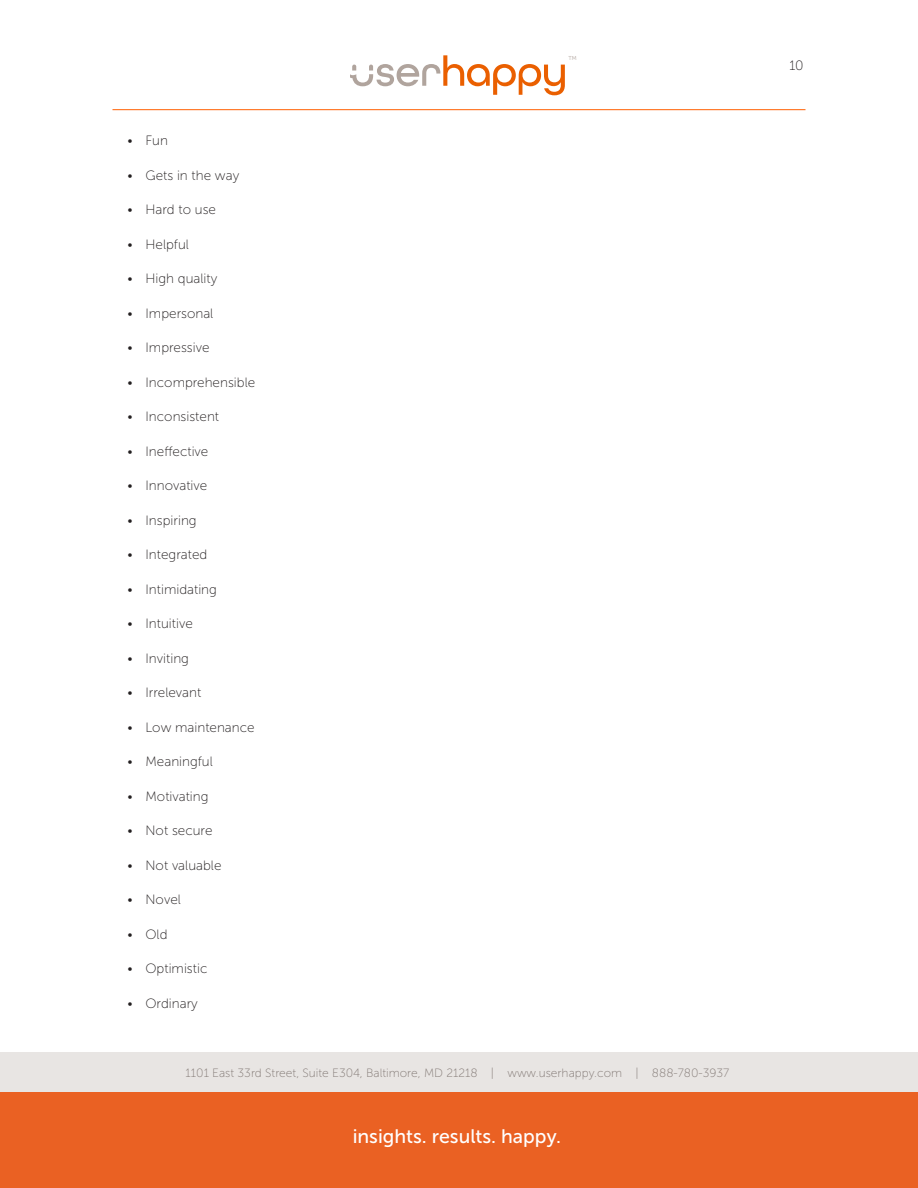
<style>
.page{position:relative;width:918px;height:1188px;background:#fff}
.page>*{position:absolute;margin:0;border:0;box-sizing:border-box;transform-origin:0 0}
.t1{font:19.5px "Museo Sans 500";color:#fff}
.t2{font:13.5px "Museo Sans 100";color:#231f20}
.t3{font:12px "Museo Sans 100";color:#827975}
.t4{font:5.7px "Museo Sans 300";color:#b0a49d}
</style>
<div class="page">
<div style="left:0;top:1052px;width:918px;height:48px;background:#e8e5e3"></div>
<svg style="left:350px;top:55px;width:215px;height:40px"></svg>
<hr style="left:112px;top:109px;width:694px;height:1px;background:#ff5f00">
<div style="left:0;top:1092px;width:918px;height:96px;background:#ea6123"></div>
<p class="t2" style="left:128px;top:133px;width:42px">• Fun</p>
<p class="t2" style="left:128px;top:168px;width:113px">• Gets in the way</p>
<p class="t2" style="left:128px;top:202px;width:90px">• Hard to use</p>
<p class="t2" style="left:128px;top:237px;width:63px">• Helpful</p>
<p class="t2" style="left:128px;top:271px;width:91px">• High quality</p>
<p class="t2" style="left:128px;top:306px;width:87px">• Impersonal</p>
<p class="t2" style="left:128px;top:340px;width:84px">• Impressive</p>
<p class="t2" style="left:128px;top:375px;width:129px">• Incomprehensible</p>
<p class="t2" style="left:128px;top:409px;width:93px">• Inconsistent</p>
<p class="t2" style="left:128px;top:444px;width:82px">• Ineffective</p>
<p class="t2" style="left:128px;top:478px;width:81px">• Innovative</p>
<p class="t2" style="left:128px;top:513px;width:71px">• Inspiring</p>
<p class="t2" style="left:128px;top:547px;width:81px">• Integrated</p>
<p class="t2" style="left:128px;top:582px;width:91px">• Intimidating</p>
<p class="t2" style="left:128px;top:616px;width:67px">• Intuitive</p>
<p class="t2" style="left:128px;top:651px;width:63px">• Inviting</p>
<p class="t2" style="left:128px;top:685px;width:75px">• Irrelevant</p>
<p class="t2" style="left:128px;top:720px;width:129px">• Low maintenance</p>
<p class="t2" style="left:128px;top:754px;width:87px">• Meaningful</p>
<p class="t2" style="left:128px;top:789px;width:83px">• Motivating</p>
<p class="t2" style="left:128px;top:823px;width:87px">• Not secure</p>
<p class="t2" style="left:128px;top:858px;width:96px">• Not valuable</p>
<p class="t2" style="left:128px;top:892px;width:55px">• Novel</p>
<p class="t2" style="left:128px;top:927px;width:42px">• Old</p>
<p class="t2" style="left:128px;top:961px;width:81px">• Optimistic</p>
<p class="t2" style="left:128px;top:996px;width:72px">• Ordinary</p>
<p class="t4" style="left:569px;top:55px;width:10px">TM</p>
<p class="t3" style="left:186px;top:1066px;width:545px">1101 East 33rd Street, Suite E304, Baltimore, MD 21218 | www.userhappy.com | 888-780-3937</p>
<h1 class="t1" style="left:353px;top:1125px;width:210px">insights. results. happy.</h1>
<p class="t2" style="left:789px;top:58px;width:16px">10</p>
</div>
